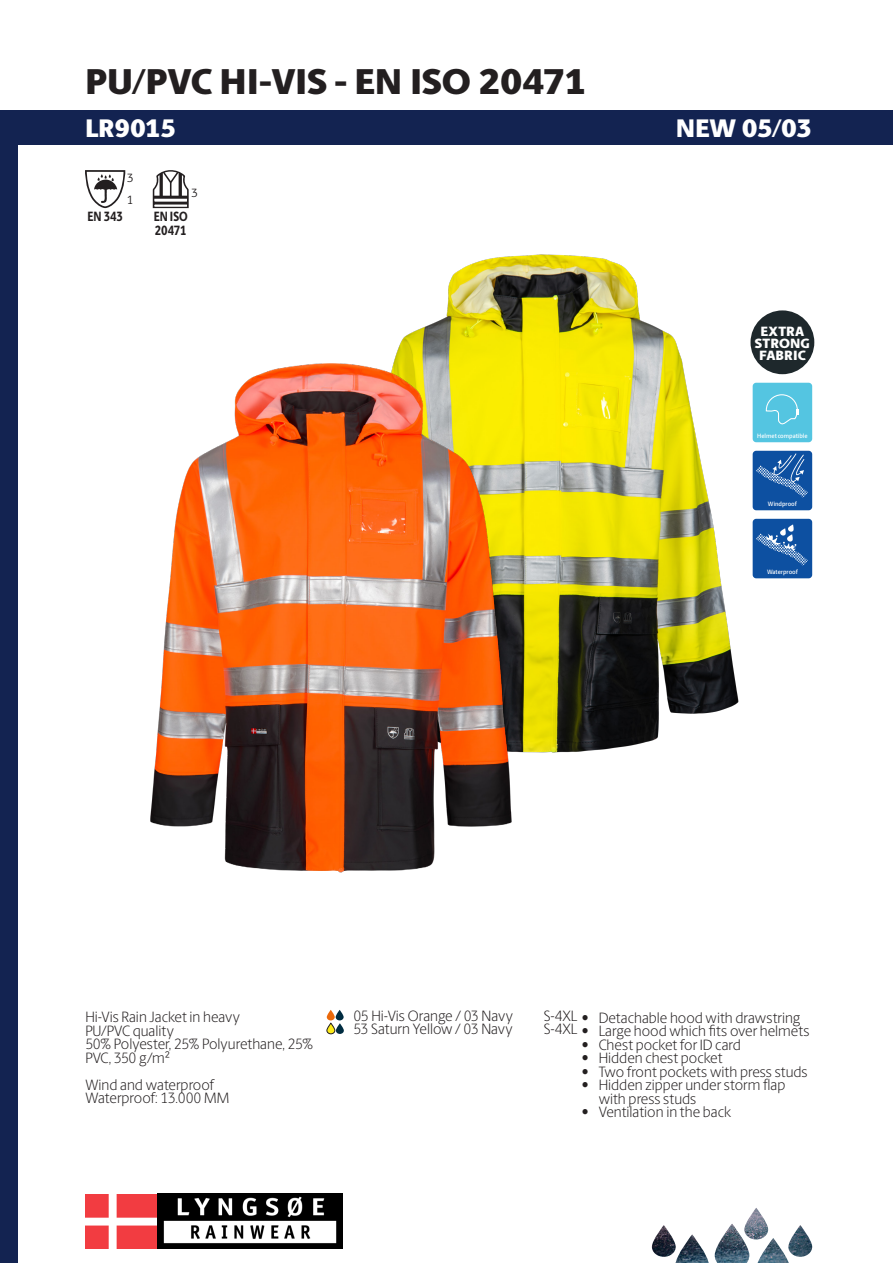
<style>
.page{position:relative;width:893px;height:1263px;background:#fff}
.page>*{position:absolute;margin:0;border:0;box-sizing:border-box;transform-origin:0 0}
.t1{font:800 36px "Berling Sans";letter-spacing:-.01em;color:#231f20}
.t2{font:800 25.5px "Berling Sans";letter-spacing:-.015em;color:#fff}
.brød{font:300 15px/13.5px "Berling Sans";color:#231f20;scale:.95 1}
.indryk_2{font:300 15px "Berling Sans";letter-spacing:-.005em;color:#231f20;scale:.95 1}
.t3{font:800 13.5px "Berling Sans";letter-spacing:.01em;color:#fff}
.t4{font:800 13.5px "Berling Sans";letter-spacing:-.01em;color:#231f20;scale:.8 1}
.t5{font:12px "Berling Sans";color:#231f20}
.t6{font:600 6.3px "Berling Sans";color:#fff;scale:.93 1}
</style>
<div class="page">
<img style="left:436px;top:254px;width:318px;height:499px">
<div style="left:0;top:123px;width:17px;height:1140px;background:#132351"></div>
<div style="left:0;top:111px;width:893px;height:34px;background:#132351"></div>
<div style="left:753px;top:451px;width:59px;height:59px;background:#0d50a1;border-radius:4px"></div>
<svg style="left:756px;top:453px;width:52px;height:45px"></svg>
<div style="left:753px;top:519px;width:59px;height:59px;background:#0d50a1;border-radius:4px"></div>
<svg style="left:756px;top:524px;width:52px;height:42px"></svg>
<div style="left:750px;top:310px;width:64px;height:64px;background:#1e282c;border-radius:50%"></div>
<div style="left:753px;top:383px;width:59px;height:59px;background:#54c5e1;border-radius:4px"></div>
<svg style="left:765px;top:394px;width:34px;height:31px"></svg>
<svg style="left:327px;top:1010px;width:8px;height:10px"></svg>
<svg style="left:336px;top:1010px;width:8px;height:10px"></svg>
<svg style="left:327px;top:1023px;width:8px;height:11px"></svg>
<div style="left:327px;top:1023px;width:8px;height:11px;border:1px solid #231f20;border-radius:4px"></div>
<svg style="left:336px;top:1023px;width:8px;height:11px"></svg>
<svg style="left:85px;top:170px;width:40px;height:38px"></svg>
<svg style="left:153px;top:170px;width:36px;height:38px"></svg>
<img style="left:150px;top:322px;width:368px;height:551px">
<img style="left:652px;top:1208px;width:160px;height:55px">
<img style="left:85px;top:1194px;width:257px;height:54px">
<p class="t1" style="left:85px;top:59px;width:503px">PU/PVC HI-VIS - EN ISO 20471</p>
<p class="t2" style="left:85px;top:112px;width:93px">LR9015</p>
<p class="t2" style="left:676px;top:112px;width:138px">NEW 05/03</p>
<p class="t5" style="left:127px;top:170px;width:8px">3</p>
<p class="t5" style="left:127px;top:193px;width:8px">1</p>
<p class="t4" style="left:87px;top:208px;width:46px">EN 343</p>
<p class="t5" style="left:191px;top:185px;width:8px">3</p>
<p class="t4" style="left:154px;top:208px;width:44px">EN ISO</p>
<p class="t4" style="left:155px;top:222px;width:41px">20471</p>
<p class="t3" style="left:761px;top:323px;width:45px">EXTRA</p>
<p class="t3" style="left:755px;top:335px;width:56px">STRONG</p>
<p class="t3" style="left:759px;top:347px;width:48px">FABRIC</p>
<p class="t6" style="left:757px;top:432px;width:56px">Helmet compatible</p>
<p class="t6" style="left:768px;top:500px;width:33px">Windproof</p>
<p class="t6" style="left:767px;top:568px;width:35px">Waterproof</p>
<p class="brød" style="left:85px;top:1010px;width:164px">Hi-Vis Rain Jacket in heavy<br>PU/PVC quality</p>
<p class="brød" style="left:85px;top:1037px;width:241px">50% Polyester, 25% Polyurethane, 25%<br>PVC, 350 g/m2</p>
<p class="brød" style="left:85px;top:1078px;width:137px">Wind and waterproof</p>
<p class="brød" style="left:85px;top:1091px;width:153px">Waterproof: 13.000 MM</p>
<p class="indryk_2" style="left:353px;top:1007px;width:170px">05 Hi-Vis Orange / 03 Navy</p>
<p class="indryk_2" style="left:544px;top:1007px;width:37px">S-4XL</p>
<p class="indryk_2" style="left:353px;top:1020px;width:169px">53 Saturn Yellow / 03 Navy</p>
<p class="indryk_2" style="left:544px;top:1020px;width:37px">S-4XL</p>
<p class="brød" style="left:582px;top:1010px;width:232px">• Detachable hood with drawstring</p>
<p class="brød" style="left:582px;top:1024px;width:241px">• Large hood which fits over helmets</p>
<p class="brød" style="left:582px;top:1037px;width:169px">• Chest pocket for ID card</p>
<p class="brød" style="left:582px;top:1051px;width:150px">• Hidden chest pocket</p>
<p class="brød" style="left:582px;top:1064px;width:239px">• Two front pockets with press studs</p>
<p class="brød" style="left:599px;top:1078px;width:198px;text-indent:-17px">• Hidden zipper under storm flap with press studs</p>
<p class="brød" style="left:582px;top:1105px;width:159px">• Ventilation in the back</p>
</div>
